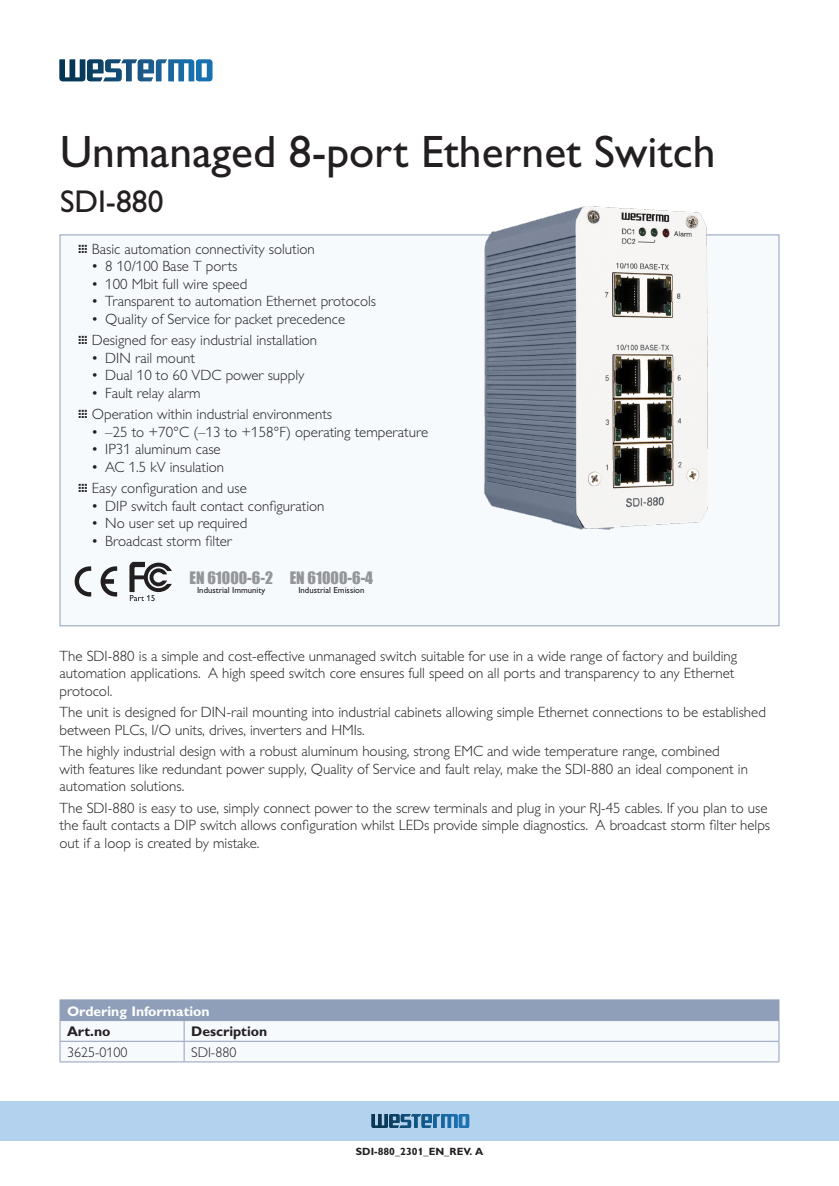
<style>
.page{position:relative;width:839px;height:1186px;background:#fff}
.page>*{position:absolute;margin:0;border:0;box-sizing:border-box;transform-origin:0 0}
.Hedline_page1{font:45.5px "Gill Alt One Mod";color:#231f20}
.Hedline2_page1{font:31.5px "Gill Alt One Mod";color:#231f20}
.t1{font:15.75px "Impact";color:#939598}
.Brödtext{font:300 14.88px/17.5px "Gill Alt One Mod";color:#231f20}
.Tabellrubrik{font:700 14px "Gill Alt One Mod";color:#fff}
.Bildtext{font:700 14px "Gill Alt One Mod";color:#231f20}
.Bildtext-2{font:300 14px "Gill Alt One Mod";color:#231f20}
.t2{font:700 10.5px "Gill Alt One Mod";color:#231f20}
.t3{font:8.75px "Gill Alt One Mod";color:#231f20}
.s1{font-weight:400}
</style>
<div class="page">
<div style="left:0;top:1101px;width:838px;height:40px;background:#b3d2ee"></div>
<svg style="left:371px;top:1114px;width:98px;height:14px"></svg>
<svg style="left:60px;top:60px;width:152px;height:21px"></svg>
<div style="left:60px;top:234px;width:719px;height:392px;background:#f6fafd;border:1px solid #8f9fba"></div>
<hr style="left:60px;top:999px;width:124px;height:1px;background:#8f9fba">
<hr style="left:184px;top:999px;width:595px;height:1px;background:#8f9fba">
<svg style="left:60px;top:1000px;width:719px;height:61px"></svg>
<hr style="left:60px;top:1061px;width:124px;height:1px;background:#8f9fba">
<hr style="left:184px;top:1061px;width:595px;height:1px;background:#8f9fba">
<img style="left:466px;top:206px;width:251px;height:324px">
<svg style="left:75px;top:566px;width:16px;height:30px"></svg>
<svg style="left:101px;top:566px;width:16px;height:30px"></svg>
<svg style="left:129px;top:562px;width:43px;height:39px"></svg>
<p class="Hedline_page1" style="left:60px;top:126px;width:656px">Unmanaged 8-port Ethernet Switch</p>
<p class="Hedline2_page1" style="left:60px;top:184px;width:105px">SDI-880</p>
<p class="Brödtext" style="left:78px;top:240px;width:238px"><span class="s1">…</span> Basic automation connectivity solution</p>
<p class="Brödtext" style="left:91px;top:257px;width:148px">• 8 10/100 Base T ports</p>
<p class="Brödtext" style="left:91px;top:275px;width:157px">• 100 Mbit full wire speed</p>
<p class="Brödtext" style="left:91px;top:292px;width:286px">• Transparent to automation Ethernet protocols</p>
<p class="Brödtext" style="left:91px;top:310px;width:255px">• Quality of Service for packet precedence</p>
<p class="Brödtext" style="left:78px;top:331px;width:241px"><span class="s1">…</span> Designed for easy industrial installation</p>
<p class="Brödtext" style="left:91px;top:349px;width:105px">• DIN rail mount</p>
<p class="Brödtext" style="left:91px;top:366px;width:214px">• Dual 10 to 60 VDC power supply</p>
<p class="Brödtext" style="left:91px;top:384px;width:111px">• Fault relay alarm</p>
<p class="Brödtext" style="left:78px;top:405px;width:256px"><span class="s1">…</span> Operation within industrial environments</p>
<p class="Brödtext" style="left:91px;top:423px;width:338px">• –25 to +70°C (–13 to +158°F) operating temperature</p>
<p class="Brödtext" style="left:91px;top:440px;width:131px">• IP31 aluminum case</p>
<p class="Brödtext" style="left:91px;top:458px;width:134px">• AC 1.5 kV insulation</p>
<p class="Brödtext" style="left:78px;top:479px;width:171px"><span class="s1">…</span> Easy configuration and use</p>
<p class="Brödtext" style="left:91px;top:497px;width:235px">• DIP switch fault contact configuration</p>
<p class="Brödtext" style="left:91px;top:514px;width:157px">• No user set up required</p>
<p class="Brödtext" style="left:91px;top:532px;width:142px">• Broadcast storm filter</p>
<p class="t1" style="left:189px;top:566px;width:85px">EN 61000-6-2</p>
<p class="t3" style="left:197px;top:585px;width:70px">Industrial Immunity</p>
<p class="t1" style="left:290px;top:566px;width:85px">EN 61000-6-4</p>
<p class="t3" style="left:298px;top:585px;width:68px">Industrial Emission</p>
<p class="Brödtext" style="left:60px;top:647px;width:679px">The SDI-880 is a simple and cost-effective unmanaged switch suitable for use in a wide range of factory and building automation applications. A high speed switch core ensures full speed on all ports and transparency to any Ethernet protocol.</p>
<p class="Brödtext" style="left:60px;top:703px;width:707px">The unit is designed for DIN-rail mounting into industrial cabinets allowing simple Ethernet connections to be established between PLCs, I/O units, drives, inverters and HMIs.</p>
<p class="Brödtext" style="left:60px;top:742px;width:689px">The highly industrial design with a robust aluminum housing, strong EMC and wide temperature range, combined with features like redundant power supply, Quality of Service and fault relay, make the SDI-880 an ideal component in automation solutions.</p>
<p class="Brödtext" style="left:60px;top:799px;width:712px">The SDI-880 is easy to use, simply connect power to the screw terminals and plug in your RJ-45 cables. If you plan to use the fault contacts a DIP switch allows configuration whilst LEDs provide simple diagnostics. A broadcast storm filter helps out if a loop is created by mistake.</p>
<p class="Tabellrubrik" style="left:67px;top:1003px;width:144px">Ordering Information</p>
<p class="Bildtext" style="left:67px;top:1023px;width:45px">Art.no</p>
<p class="Bildtext" style="left:191px;top:1023px;width:78px">Description</p>
<p class="Bildtext-2" style="left:67px;top:1044px;width:62px">3625-0100</p>
<p class="Bildtext-2" style="left:191px;top:1044px;width:47px">SDI-880</p>
<p class="t2" style="left:356px;top:1146px;width:129px">SDI-880_2301_EN_REV. A</p>
</div>
